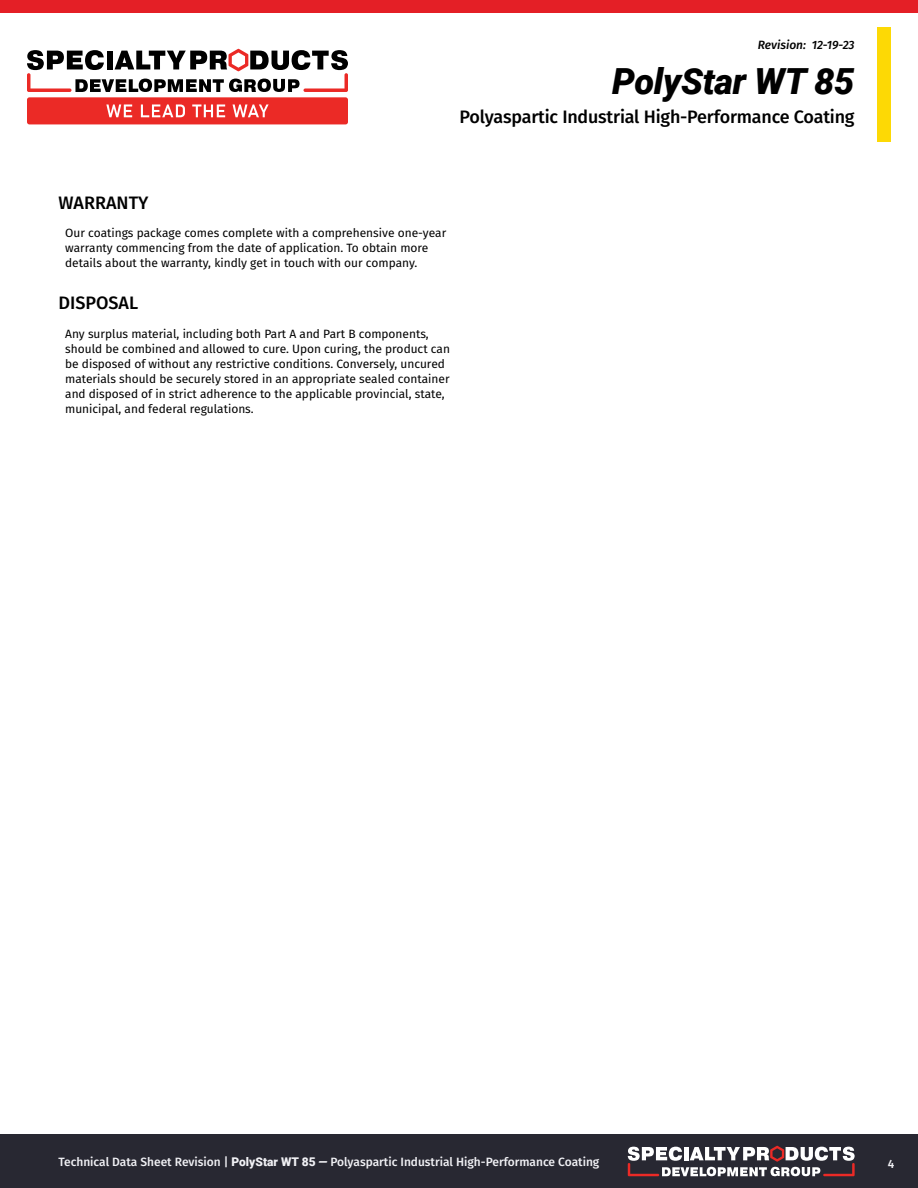
<style>
.page{position:relative;width:918px;height:1188px;background:#fff}
.page>*{position:absolute;margin:0;border:0;box-sizing:border-box;transform-origin:0 0}
.t1{font:italic 900 36px "Roboto";letter-spacing:-.01em;color:#000}
.t2{font:500 18px "Fira Sans";letter-spacing:-.01em;color:#000}
.t3{font:12px/15px "Fira Sans";color:#000}
.t4{font:500 12px "Fira Sans";color:#f1f1f5}
.t5{font:italic 500 12px "Fira Sans";color:#000}
.s1{font-family:"Roboto";font-weight:900}
.s2{font-family:"Roboto";font-weight:900;font-style:italic}
</style>
<div class="page">
<div style="left:0;top:0;width:918px;height:14px;background:#e41f26"></div>
<div style="left:0;top:1134px;width:918px;height:54px;background:#282832"></div>
<div style="left:878px;top:27px;width:13px;height:115px;background:#fdd905"></div>
<div style="left:27px;top:97px;width:321px;height:27px;background:#eb2a26;border-radius:2px"></div>
<svg style="left:106px;top:104px;width:26px;height:13px"></svg>
<svg style="left:141px;top:104px;width:44px;height:13px"></svg>
<svg style="left:192px;top:104px;width:33px;height:13px"></svg>
<svg style="left:233px;top:104px;width:36px;height:13px"></svg>
<svg style="left:27px;top:49px;width:321px;height:43px"></svg>
<svg style="left:628px;top:1146px;width:227px;height:30px"></svg>
<p class="t5" style="left:758px;top:35px;width:98px">Revision: 12-19-23</p>
<h1 class="t1" style="left:612px;top:56px;width:244px">PolyStar WT 85</h1>
<h2 class="t2" style="left:460px;top:103px;width:397px">Polyaspartic Industrial High-Performance Coating</h2>
<h2 class="t2" style="left:59px;top:188px;width:92px">WARRANTY</h2>
<p class="t3" style="left:65px;top:225px;width:383px">Our coatings package comes complete with a comprehensive one-year warranty commencing from the date of application. To obtain more details about the warranty, kindly get in touch with our company.</p>
<h2 class="t2" style="left:59px;top:288px;width:81px">DISPOSAL</h2>
<p class="t3" style="left:65px;top:326px;width:386px">Any surplus material, including both Part A and Part B components, should be combined and allowed to cure. Upon curing, the product can be disposed of without any restrictive conditions. Conversely, uncured materials should be securely stored in an appropriate sealed container and disposed of in strict adherence to the applicable provincial, state, municipal, and federal regulations.</p>
<p class="t4" style="left:58px;top:1153px;width:542px">Technical Data Sheet Revision | <span class="s1">PolyStar WT 85</span> <span class="s2">—</span> Polyaspartic Industrial High-Performance Coating</p>
<p class="t4" style="left:888px;top:1154px;width:8px">4</p>
</div>
